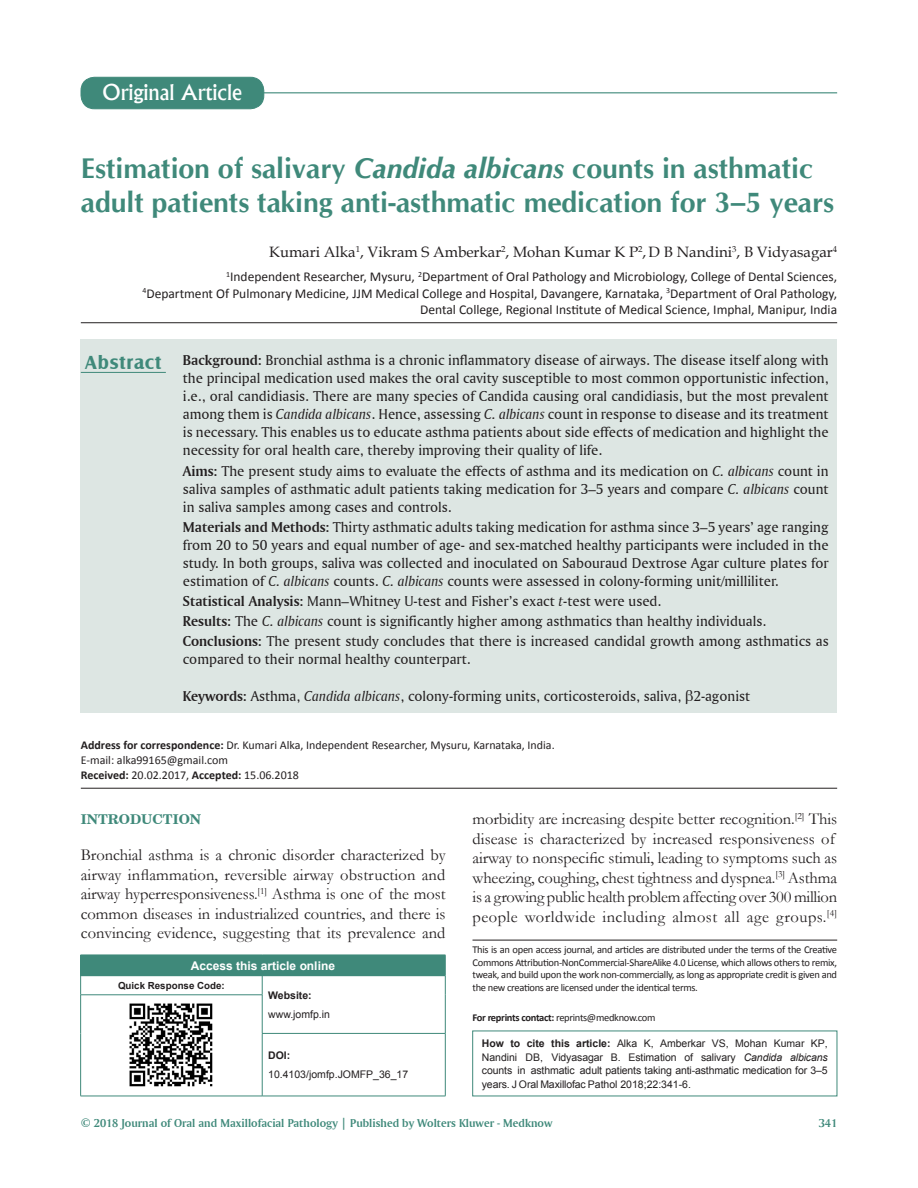
<style>
.page{position:relative;width:918px;height:1188px;background:#fff}
.page>*{position:absolute;margin:0;border:0;box-sizing:border-box;transform-origin:0 0}
.AT{font:700 28.5px/34.2px "CG Omega";color:#3f897a}
.AH{font:500 21px "Albertus";color:#fff}
.ABSH{font:700 19.5px "Castle T";letter-spacing:.04em;color:#3f897a}
.TX{font:16.5px/19.5px "Garamond";letter-spacing:-.005em;color:#231f20;text-align:justify}
.ABS{font:15px/18px "Amerigo BT Roman A";color:#231f20;text-align:justify}
.KWD{font:15px "Amerigo BT Roman A";color:#231f20}
.AU{font:15px "Book Antiqua";color:#231f20}
.AFF{font:13.5px/16.2px "Calibri";color:#231f20;text-align:right}
.t1{font:700 13.5px "Century Schoolbook BT";color:#3f897a}
.ADD{font:12px/14.4px "Calibri";color:#231f20}
.t2{font:12px "Amerigo BT Bold A";color:#3f897a}
.HIS{font:12px "Calibri";color:#231f20}
.AAO{font:700 12px "Arial";color:#fff}
.TX-2{font:10.5px/12.6px "Calibri";letter-spacing:-.03em;color:#231f20;text-align:justify}
.SRC{font:10.5px/13.5px "Arial";letter-spacing:-.01em;color:#231f20;text-align:justify}
.WEB{font:10.5px "Arial";color:#231f20}
.WEB-2{font:700 10.5px "Arial";color:#231f20}
.QRC{font:700 9.75px "Arial";color:#231f20}
.s1{font-style:italic}
.s2{font-family:"Amerigo BT Bold A"}
.s3{font-family:"Amerigo BT Italic A"}
.s4{font-weight:700}
</style>
<div class="page">
<div style="left:81px;top:77px;width:183px;height:32px;background:#3f897a;border-radius:14px"></div>
<div style="left:81px;top:77px;width:183px;height:32px;border:1px solid #3f897a;border-radius:14px"></div>
<hr style="left:261px;top:92px;width:576px;height:1px;background:#3f897a">
<hr style="left:81px;top:322px;width:756px;height:1px;background:#231f20">
<div style="left:81px;top:339px;width:756px;height:374px;background:#dde6e3"></div>
<hr style="left:81px;top:372px;width:85px;height:1px;background:#3f897a">
<hr style="left:81px;top:788px;width:756px;height:1px;background:#231f20">
<div style="left:81px;top:955px;width:364px;height:21px;background:#3f897a"></div>
<svg style="left:80px;top:955px;width:1px;height:40px"></svg>
<hr style="left:80px;top:995px;width:182px;height:1px;background:#3f897a">
<hr style="left:80px;top:995px;width:1px;height:38px;background:#3f897a">
<hr style="left:80px;top:1033px;width:1px;height:63px;background:#3f897a">
<hr style="left:80px;top:1096px;width:182px;height:1px;background:#3f897a">
<svg style="left:262px;top:976px;width:1px;height:19px"></svg>
<svg style="left:445px;top:955px;width:1px;height:40px"></svg>
<hr style="left:262px;top:995px;width:1px;height:38px;background:#3f897a">
<hr style="left:445px;top:995px;width:1px;height:38px;background:#3f897a">
<hr style="left:262px;top:1033px;width:183px;height:1px;background:#3f897a">
<hr style="left:262px;top:1034px;width:1px;height:62px;background:#3f897a">
<hr style="left:445px;top:1034px;width:1px;height:62px;background:#3f897a">
<hr style="left:262px;top:1096px;width:183px;height:1px;background:#3f897a">
<img style="left:129px;top:1003px;width:84px;height:84px">
<hr style="left:472px;top:940px;width:365px;height:1px;background:#231f20">
<p class="AH" style="left:103px;top:80px;width:141px">Original Article</p>
<p class="AT" style="left:81px;top:151px;width:755px">Estimation of salivary <span class="s1">Candida albicans</span> counts in asthmatic adult patients taking anti‑asthmatic medication for 3–5 years</p>
<p class="AU" style="left:269px;top:241px;width:570px">Kumari Alka<sup>1</sup>, Vikram S Amberkar<sup>2</sup>, Mohan Kumar K P<sup>2</sup>,D B Nandini<sup>3</sup>, B Vidyasagar<sup>4</sup></p>
<p class="AFF" style="left:142px;top:269px;width:696px"><sup>1</sup>Independent Researcher, Mysuru, <sup>2</sup>Department of Oral Pathology and Microbiology, College of Dental Sciences,<br><sup>4</sup>Department Of Pulmonary Medicine, JJM Medical College and Hospital, Davangere, Karnataka, <sup>3</sup>Department of Oral Pathology,<br>Dental College, Regional Institute of Medical Science, Imphal, Manipur, India</p>
<p class="ABSH" style="left:85px;top:351px;width:78px">Abstract</p>
<p class="ABS" style="left:183px;top:351px;width:647px"><span class="s2">Background:</span> Bronchial asthma is a chronic inflammatory disease of airways. The disease itself along with the principal medication used makes the oral cavity susceptible to most common opportunistic infection, i.e., oral candidiasis. There are many species of Candida causing oral candidiasis, but the most prevalent among them is <span class="s3">Candida albicans</span>. Hence, assessing <span class="s3">C. albicans</span> count in response to disease and its treatment is necessary. This enables us to educate asthma patients about side effects of medication and highlight the necessity for oral health care, thereby improving their quality of life.</p>
<p class="ABS" style="left:183px;top:461px;width:647px"><span class="s2">Aims:</span> The present study aims to evaluate the effects of asthma and its medication on <span class="s3">C. albicans</span> count in saliva samples of asthmatic adult patients taking medication for 3–5 years and compare <span class="s3">C. albicans</span> count in saliva samples among cases and controls.</p>
<p class="ABS" style="left:183px;top:517px;width:647px"><span class="s2">Materials and Methods:</span> Thirty asthmatic adults taking medication for asthma since 3–5 years’ age ranging from 20 to 50 years and equal number of age‑ and sex‑matched healthy participants were included in the study. In both groups, saliva was collected and inoculated on Sabouraud Dextrose Agar culture plates for estimation of <span class="s3">C. albicans</span> counts. <span class="s3">C. albicans</span> counts were assessed in colony‑forming unit/milliliter.</p>
<p class="ABS" style="left:183px;top:591px;width:480px"><span class="s2">Statistical Analysis:</span> Mann–Whitney U‑test and Fisher’s exact <span class="s3">t</span>‑test were used.</p>
<p class="ABS" style="left:183px;top:612px;width:585px"><span class="s2">Results:</span> The <span class="s3">C. albicans</span> count is significantly higher among asthmatics than healthy individuals.</p>
<p class="ABS" style="left:183px;top:632px;width:647px"><span class="s2">Conclusions:</span> The present study concludes that there is increased candidal growth among asthmatics as compared to their normal healthy counterpart.</p>
<p class="KWD" style="left:183px;top:687px;width:569px"><span class="s2">Keywords:</span> Asthma, <span class="s3">Candida albicans</span>, colony‑forming units, corticosteroids, saliva, 2‑agonist</p>
<p class="ADD" style="left:81px;top:738px;width:475px"><span class="s4">Address for correspondence:</span> Dr. Kumari Alka, Independent Researcher, Mysuru, Karnataka, India.<br>E‑mail: alka99165@gmail.com</p>
<p class="HIS" style="left:81px;top:767px;width:220px"><span class="s4">Received:</span> 20.02.2017, <span class="s4">Accepted:</span> 15.06.2018</p>
<h1 class="t1" style="left:81px;top:810px;width:122px">INTRODUCTION</h1>
<p class="TX" style="left:81px;top:845px;width:366px">Bronchial asthma is a chronic disorder characterized by airway inflammation, reversible airway obstruction and airway hyperresponsiveness.<sup>[1]</sup> Asthma is one of the most common diseases in industrialized countries, and there is convincing evidence, suggesting that its prevalence and</p>
<p class="AAO" style="left:191px;top:958px;width:146px">Access this article online</p>
<p class="QRC" style="left:118px;top:979px;width:108px">Quick Response Code:</p>
<p class="WEB-2" style="left:268px;top:988px;width:45px">Website:</p>
<p class="WEB" style="left:268px;top:1007px;width:63px">www.jomfp.in</p>
<p class="WEB-2" style="left:268px;top:1049px;width:24px">DOI:</p>
<p class="WEB" style="left:268px;top:1067px;width:142px">10.4103/jomfp.JOMFP_36_17</p>
<p class="TX" style="left:472px;top:809px;width:366px;text-align:left">morbidity are increasing despite better recognition.<sup>[2]</sup> This disease is characterized by increased responsiveness of airway to nonspecific stimuli, leading to symptoms such as wheezing, coughing, chest tightness and dyspnea.<sup>[3]</sup> Asthma is a growing public health problem affecting over 300 million people worldwide including almost all age groups.<sup>[4]</sup></p>
<p class="TX-2" style="left:472px;top:943px;width:366px">This is an open access journal, and articles are distributed under the terms of the Creative Commons Attribution‑NonCommercial‑ShareAlike 4.0 License, which allows others to remix, tweak, and build upon the work non‑commercially, as long as appropriate credit is given and the new creations are licensed under the identical terms.</p>
<p class="TX-2" style="left:472px;top:1011px;width:185px"><span class="s4">For reprints contact:</span> reprints@medknow.com</p>
<p class="SRC" style="left:482px;top:1037px;width:347px"><span class="s4">How to cite this article:</span> Alka K, Amberkar VS, Mohan Kumar KP, Nandini DB, Vidyasagar B. Estimation of salivary <span class="s1">Candida albicans </span>counts in asthmatic adult patients taking anti‑asthmatic medication for 3–5 years. J Oral Maxillofac Pathol 2018;22:341‑6.</p>
<p class="t2" style="left:81px;top:1116px;width:473px">© 2018 Journal of Oral and Maxillofacial Pathology | Published by Wolters Kluwer - Medknow</p>
<p class="t2" style="left:819px;top:1116px;width:20px">341</p>
</div>
